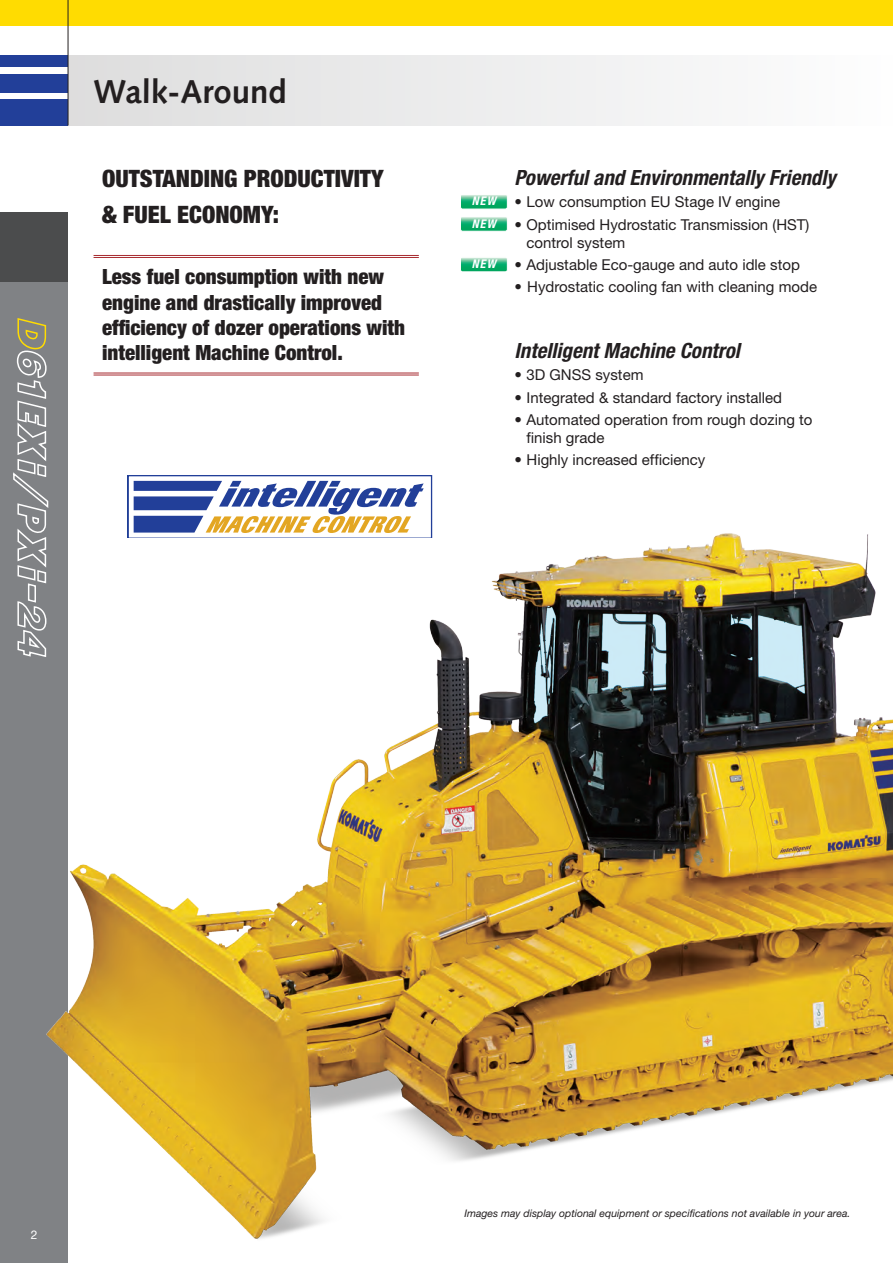
<style>
.page{position:relative;width:893px;height:1263px;background:#fff}
.page>*{position:absolute;margin:0;border:0;box-sizing:border-box;transform-origin:0 0}
.t1{font:700 33px "Syntax LTCE";color:#231f20}
.t2{font:900 condensed 24px/36px "Helvetica Neue LT Pro";color:#231f20}
.t3{font:900 condensed 21px/25.2px "Helvetica Neue LT Pro";color:#231f20}
.t4{font:italic 700 condensed 21px "Helvetica Neue LT Pro";color:#231f20}
.t5{font:15px/18px "Helvetica Neue LT Pro";color:#231f20}
.t6{font:italic 700 condensed 12px/22.2px "Helvetica Neue LT Pro";letter-spacing:.1em;color:#fff}
.t7{font:12px "Helvetica Neue LT Pro";color:#fff}
.t8{font:italic 10.5px "Helvetica Neue LT Pro";color:#231f20}
</style>
<div class="page">
<div style="left:0;top:213px;width:68px;height:1050px;background:#808285"></div>
<div style="left:0;top:99px;width:68px;height:26px;background:#223f99"></div>
<div style="left:0;top:74px;width:68px;height:18px;background:#223f99"></div>
<div style="left:0;top:55px;width:68px;height:12px;background:#223f99"></div>
<div style="left:0;top:0;width:893px;height:26px;background:#ffdc01"></div>
<div style="left:0;top:213px;width:68px;height:69px;background:#4b4c4d"></div>
<hr style="left:68px;top:0;width:1px;height:125px;background:#231f20">
<div style="left:68px;top:55px;width:825px;height:70px;background:linear-gradient(to right,#ddddde,#fdfdfe)"></div>
<img style="left:46px;top:511px;width:847px;height:728px">
<svg style="left:13px;top:318px;width:37px;height:340px"></svg>
<svg style="left:462px;top:196px;width:44px;height:11px"></svg>
<div style="left:460px;top:194px;width:48px;height:15px;border:1px solid #fff;border-radius:2px"></div>
<svg style="left:462px;top:218px;width:44px;height:12px"></svg>
<div style="left:460px;top:216px;width:48px;height:16px;border:1px solid #fff;border-radius:2px"></div>
<svg style="left:462px;top:258px;width:44px;height:12px"></svg>
<div style="left:460px;top:256px;width:48px;height:16px;border:1px solid #fff;border-radius:2px"></div>
<hr style="left:94px;top:255px;width:325px;height:1px;background:#a72b30">
<hr style="left:94px;top:257px;width:325px;height:1px;background:#a72b30">
<hr style="left:94px;top:372px;width:325px;height:1px;background:#a72b30">
<hr style="left:94px;top:374px;width:325px;height:1px;background:#a72b30">
<svg style="left:128px;top:475px;width:304px;height:63px"></svg>
<h1 class="t1" style="left:94px;top:73px;width:195px">Walk-Around</h1>
<h2 class="t2" style="left:102px;top:161px;width:283px">OUTSTANDING PRODUCTIVITY &amp; FUEL ECONOMY:</h2>
<h3 class="t3" style="left:102px;top:264px;width:305px">Less fuel consumption with new engine and drastically improved efficiency of dozer operations with intelligent Machine Control.</h3>
<p class="t6" style="left:472px;top:190px;width:26px">NEW<br>NEW</p>
<p class="t6" style="left:472px;top:253px;width:26px">NEW</p>
<h3 class="t4" style="left:514px;top:165px;width:323px">Powerful and Environmentally Friendly</h3>
<p class="t5" style="left:514px;top:193px;width:267px">• Low consumption EU Stage IV engine</p>
<p class="t5" style="left:526px;top:215px;width:284px;text-indent:-12px">• Optimised Hydrostatic Transmission (HST) control system</p>
<p class="t5" style="left:514px;top:255px;width:287px">• Adjustable Eco-gauge and auto idle stop</p>
<p class="t5" style="left:514px;top:277px;width:304px">• Hydrostatic cooling fan with cleaning mode</p>
<h3 class="t4" style="left:514px;top:338px;width:227px">Intelligent Machine Control</h3>
<p class="t5" style="left:514px;top:366px;width:130px">• 3D GNSS system</p>
<p class="t5" style="left:514px;top:388px;width:269px">• Integrated &amp; standard factory installed</p>
<p class="t5" style="left:526px;top:410px;width:287px;text-indent:-12px">• Automated operation from rough dozing to finish grade</p>
<p class="t5" style="left:514px;top:450px;width:192px">• Highly increased efficiency</p>
<p class="t7" style="left:31px;top:1227px;width:8px">2</p>
<p class="t8" style="left:464px;top:1206px;width:388px">Images may display optional equipment or specifications not available in your area.</p>
</div>
